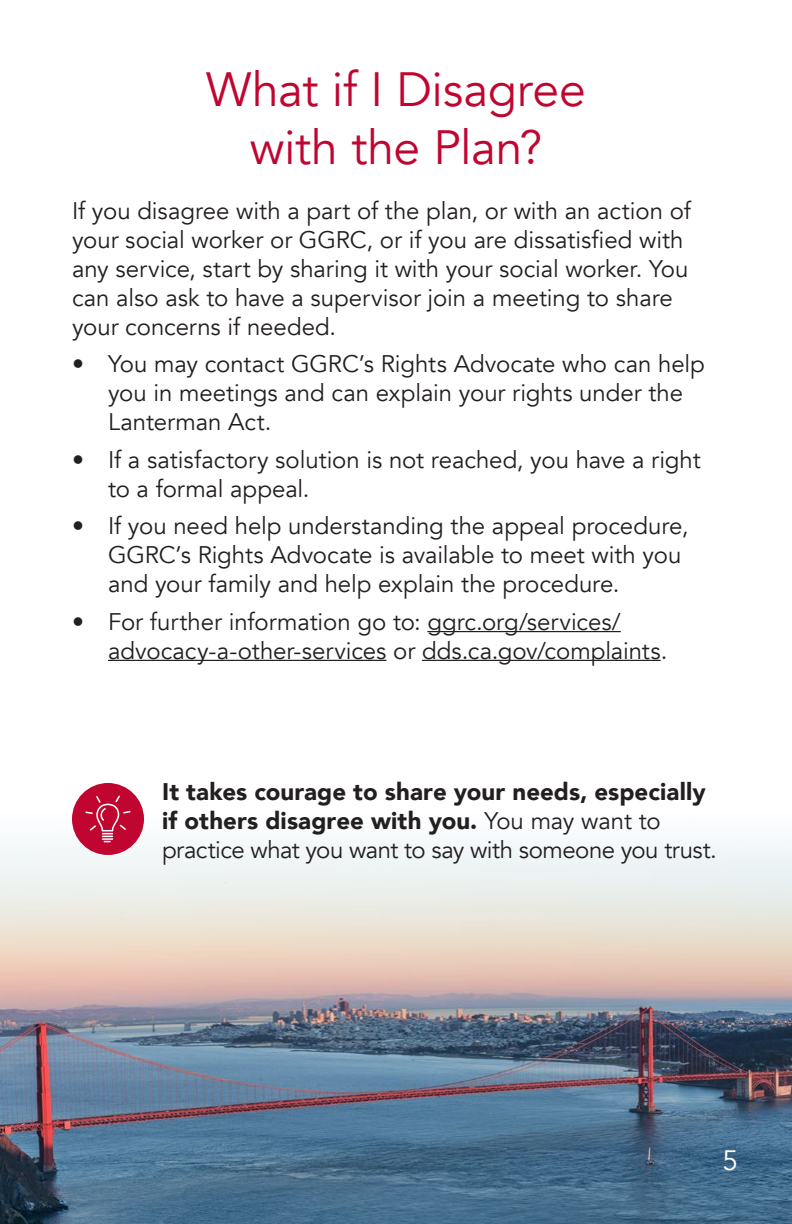
<style>
.page{position:relative;width:792px;height:1224px;background:#fff}
.page>*{position:absolute;margin:0;border:0;box-sizing:border-box;transform-origin:0 0}
.t1{font:48px/57.6px "Avenir";letter-spacing:-.005em;color:#c00630;text-align:center}
.t2{font:28px "Avenir";color:#fff}
.t3{font:24px/28.8px "Avenir";letter-spacing:-.005em;color:#231f20}
.t4{font:900 24px/28.8px "Avenir";letter-spacing:.005em;color:#231f20}
.s1{font-weight:400}
</style>
<div class="page">
<img style="left:0;top:812px;width:792px;height:412px">
<hr style="left:427px;top:631px;width:194px;height:1px;background:#231f20">
<hr style="left:108px;top:660px;width:279px;height:1px;background:#231f20">
<hr style="left:422px;top:660px;width:239px;height:1px;background:#231f20">
<div style="left:72px;top:783px;width:72px;height:72px;background:#c00630;border-radius:50%"></div>
<svg style="left:85px;top:796px;width:46px;height:46px"></svg>
<h1 class="t1" style="left:206px;top:62px;width:381px">What if I Disagree with the Plan?</h1>
<p class="t3" style="left:72px;top:197px;width:620px">If you disagree with a part of the plan, or with an action of your social worker or GGRC, or if you are dissatisfied with any service, start by sharing it with your social worker. You can also ask to have a supervisor join a meeting to share your concerns if needed.</p>
<p class="t3" style="left:108px;top:350px;width:598px;text-indent:-36px">• You may contact GGRC’s Rights Advocate who can help you in meetings and can explain your rights under the<br>Lanterman Act.</p>
<p class="t3" style="left:108px;top:446px;width:594px;text-indent:-36px">• If a satisfactory solution is not reached, you have a right to a formal appeal.</p>
<p class="t3" style="left:108px;top:512px;width:582px;text-indent:-36px">• If you need help understanding the appeal procedure,<br>GGRC’s Rights Advocate is available to meet with you and your family and help explain the procedure.</p>
<p class="t3" style="left:108px;top:608px;width:561px;text-indent:-36px">• For further information go to: ggrc.org/services/ advocacy-a-other-services or dds.ca.gov/complaints.</p>
<p class="t4" style="left:162px;top:777px;width:556px">It takes courage to share your needs, especially if others disagree with you. <span class="s1">You may want to practice what you want to say with someone you trust.</span></p>
<p class="t2" style="left:722px;top:1144px;width:17px">5</p>
</div>
